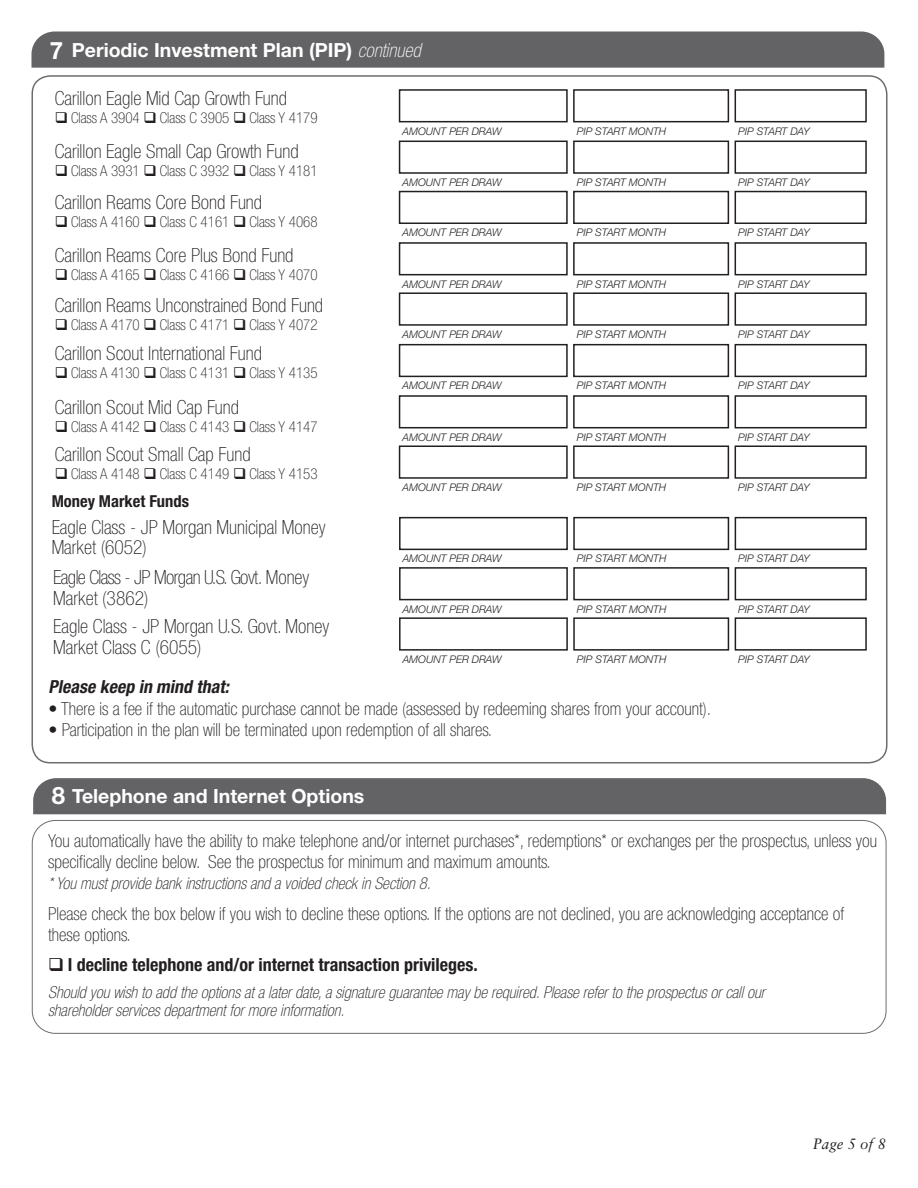
<style>
.page{position:relative;width:918px;height:1188px;background:#fff}
.page>*{position:absolute;margin:0;border:0;box-sizing:border-box;transform-origin:0 0}
.t1{font:700 24px "Helvetica Neue";color:#fff}
.t2{font:100 condensed 19.5px/19.5px "Helvetica Neue";color:#231f20}
.t3{font:700 19.5px "Helvetica Neue";color:#fff}
.t4{font:100 condensed 19.5px/21px "Helvetica Neue";letter-spacing:-.03em;color:#231f20}
.t5{font:100 condensed 18px/21px "Helvetica Neue";color:#231f20}
.t6{font:700 condensed 18px "Helvetica Neue";color:#231f20}
.t7{font:italic 700 condensed 18px "Helvetica Neue";color:#231f20}
.t8{font:italic 100 condensed 16.5px/18px "Helvetica Neue";color:#231f20}
.t9{font:700 condensed 16.5px "Helvetica Neue";color:#231f20}
.t10{font:100 condensed 15px "Helvetica Neue";color:#231f20}
.t11{font:italic 15px "Sabon";color:#231f20}
.t12{font:italic 300 10.5px "Helvetica Neue";color:#231f20}
.s1{font-weight:100;font-style:italic;font-stretch:condensed}
</style>
<div class="page">
<div style="left:33px;top:778px;width:853px;height:36px;background:#636366"></div>
<div style="left:32px;top:820px;width:854px;height:214px;border:1px solid #6c6d70;border-radius:23px"></div>
<div style="left:32px;top:31px;width:852px;height:37px;background:#636366"></div>
<div style="left:399px;top:567px;width:169px;height:33px;border:2px solid #231f20"></div>
<div style="left:399px;top:517px;width:169px;height:33px;border:2px solid #231f20"></div>
<div style="left:399px;top:617px;width:169px;height:34px;border:2px solid #231f20"></div>
<div style="left:573px;top:567px;width:156px;height:33px;border:2px solid #231f20"></div>
<div style="left:573px;top:517px;width:156px;height:33px;border:2px solid #231f20"></div>
<div style="left:573px;top:617px;width:156px;height:34px;border:2px solid #231f20"></div>
<div style="left:735px;top:567px;width:132px;height:33px;border:2px solid #231f20"></div>
<div style="left:735px;top:517px;width:132px;height:33px;border:2px solid #231f20"></div>
<div style="left:735px;top:617px;width:132px;height:34px;border:2px solid #231f20"></div>
<div style="left:399px;top:89px;width:169px;height:33px;border:2px solid #231f20"></div>
<div style="left:399px;top:344px;width:169px;height:33px;border:2px solid #231f20"></div>
<div style="left:573px;top:89px;width:156px;height:33px;border:2px solid #231f20"></div>
<div style="left:573px;top:344px;width:156px;height:33px;border:2px solid #231f20"></div>
<div style="left:735px;top:89px;width:132px;height:33px;border:2px solid #231f20"></div>
<div style="left:735px;top:344px;width:132px;height:33px;border:2px solid #231f20"></div>
<div style="left:399px;top:141px;width:169px;height:33px;border:2px solid #231f20"></div>
<div style="left:399px;top:395px;width:169px;height:33px;border:2px solid #231f20"></div>
<div style="left:399px;top:191px;width:169px;height:33px;border:2px solid #231f20"></div>
<div style="left:399px;top:445px;width:169px;height:34px;border:2px solid #231f20"></div>
<div style="left:399px;top:242px;width:169px;height:33px;border:2px solid #231f20"></div>
<div style="left:399px;top:292px;width:169px;height:34px;border:2px solid #231f20"></div>
<div style="left:573px;top:141px;width:156px;height:33px;border:2px solid #231f20"></div>
<div style="left:573px;top:395px;width:156px;height:33px;border:2px solid #231f20"></div>
<div style="left:573px;top:191px;width:156px;height:33px;border:2px solid #231f20"></div>
<div style="left:573px;top:445px;width:156px;height:34px;border:2px solid #231f20"></div>
<div style="left:573px;top:242px;width:156px;height:33px;border:2px solid #231f20"></div>
<div style="left:573px;top:292px;width:156px;height:34px;border:2px solid #231f20"></div>
<div style="left:735px;top:141px;width:132px;height:33px;border:2px solid #231f20"></div>
<div style="left:735px;top:395px;width:132px;height:33px;border:2px solid #231f20"></div>
<div style="left:735px;top:191px;width:132px;height:33px;border:2px solid #231f20"></div>
<div style="left:735px;top:445px;width:132px;height:34px;border:2px solid #231f20"></div>
<div style="left:735px;top:242px;width:132px;height:33px;border:2px solid #231f20"></div>
<div style="left:735px;top:292px;width:132px;height:34px;border:2px solid #231f20"></div>
<p class="t1" style="left:50px;top:35px;width:15px">7</p>
<p class="t3" style="left:72px;top:38px;width:350px">Periodic Investment Plan (PIP) <span class="s1">continued</span></p>
<p class="t2" style="left:55px;top:88px;width:234px">Carillon Eagle Mid Cap Growth Fund</p>
<p class="t10" style="left:55px;top:110px;width:264px">❑ Class A 3904 ❑ Class C 3905 ❑ Class Y 4179</p>
<p class="t2" style="left:55px;top:141px;width:246px">Carillon Eagle Small Cap Growth Fund</p>
<p class="t10" style="left:55px;top:162px;width:264px">❑ Class A 3931 ❑ Class C 3932 ❑ Class Y 4181</p>
<p class="t2" style="left:55px;top:192px;width:209px">Carillon Reams Core Bond Fund</p>
<p class="t10" style="left:55px;top:213px;width:264px">❑ Class A 4160 ❑ Class C 4161 ❑ Class Y 4068</p>
<p class="t2" style="left:55px;top:245px;width:240px">Carillon Reams Core Plus Bond Fund</p>
<p class="t10" style="left:55px;top:266px;width:264px">❑ Class A 4165 ❑ Class C 4166 ❑ Class Y 4070</p>
<p class="t2" style="left:55px;top:295px;width:270px">Carillon Reams Unconstrained Bond Fund</p>
<p class="t10" style="left:55px;top:317px;width:264px">❑ Class A 4170 ❑ Class C 4171 ❑ Class Y 4072</p>
<p class="t2" style="left:55px;top:344px;width:209px">Carillon Scout International Fund</p>
<p class="t10" style="left:55px;top:365px;width:264px">❑ Class A 4130 ❑ Class C 4131 ❑ Class Y 4135</p>
<p class="t2" style="left:55px;top:398px;width:186px">Carillon Scout Mid Cap Fund</p>
<p class="t10" style="left:55px;top:419px;width:264px">❑ Class A 4142 ❑ Class C 4143 ❑ Class Y 4147</p>
<p class="t2" style="left:55px;top:444px;width:197px">Carillon Scout Small Cap Fund</p>
<p class="t10" style="left:55px;top:465px;width:264px">❑ Class A 4148 ❑ Class C 4149 ❑ Class Y 4153</p>
<p class="t12" style="left:402px;top:125px;width:101px">AMOUNT PER DRAW</p>
<p class="t12" style="left:577px;top:125px;width:91px">PIP START MONTH</p>
<p class="t12" style="left:738px;top:125px;width:73px">PIP START DAY</p>
<p class="t12" style="left:402px;top:176px;width:101px">AMOUNT PER DRAW</p>
<p class="t12" style="left:577px;top:176px;width:91px">PIP START MONTH</p>
<p class="t12" style="left:738px;top:176px;width:73px">PIP START DAY</p>
<p class="t12" style="left:402px;top:226px;width:101px">AMOUNT PER DRAW</p>
<p class="t12" style="left:577px;top:226px;width:91px">PIP START MONTH</p>
<p class="t12" style="left:738px;top:226px;width:73px">PIP START DAY</p>
<p class="t12" style="left:402px;top:278px;width:101px">AMOUNT PER DRAW</p>
<p class="t12" style="left:577px;top:278px;width:91px">PIP START MONTH</p>
<p class="t12" style="left:738px;top:278px;width:73px">PIP START DAY</p>
<p class="t12" style="left:402px;top:328px;width:101px">AMOUNT PER DRAW</p>
<p class="t12" style="left:577px;top:328px;width:91px">PIP START MONTH</p>
<p class="t12" style="left:738px;top:328px;width:73px">PIP START DAY</p>
<p class="t12" style="left:402px;top:379px;width:101px">AMOUNT PER DRAW</p>
<p class="t12" style="left:577px;top:379px;width:91px">PIP START MONTH</p>
<p class="t12" style="left:738px;top:379px;width:73px">PIP START DAY</p>
<p class="t12" style="left:402px;top:431px;width:101px">AMOUNT PER DRAW</p>
<p class="t12" style="left:577px;top:431px;width:91px">PIP START MONTH</p>
<p class="t12" style="left:738px;top:431px;width:73px">PIP START DAY</p>
<p class="t12" style="left:402px;top:481px;width:101px">AMOUNT PER DRAW</p>
<p class="t12" style="left:577px;top:481px;width:91px">PIP START MONTH</p>
<p class="t12" style="left:738px;top:481px;width:73px">PIP START DAY</p>
<p class="t9" style="left:52px;top:491px;width:139px">Money Market Funds</p>
<p class="t2" style="left:52px;top:517px;width:275px">Eagle Class - JP Morgan Municipal Money<br>Market (6052)</p>
<p class="t12" style="left:403px;top:552px;width:101px">AMOUNT PER DRAW</p>
<p class="t12" style="left:577px;top:552px;width:91px">PIP START MONTH</p>
<p class="t12" style="left:738px;top:552px;width:73px">PIP START DAY</p>
<p class="t4" style="left:53px;top:567px;width:258px">Eagle Class - JP Morgan U.S. Govt. Money<br>Market (3862)</p>
<p class="t2" style="left:53px;top:615px;width:278px;line-height:21px">Eagle Class - JP Morgan U.S. Govt. Money<br>Market Class C (6055)</p>
<p class="t12" style="left:403px;top:603px;width:101px">AMOUNT PER DRAW</p>
<p class="t12" style="left:403px;top:653px;width:101px">AMOUNT PER DRAW</p>
<p class="t12" style="left:577px;top:603px;width:91px">PIP START MONTH</p>
<p class="t12" style="left:577px;top:653px;width:91px">PIP START MONTH</p>
<p class="t12" style="left:738px;top:603px;width:73px">PIP START DAY</p>
<p class="t12" style="left:738px;top:653px;width:73px">PIP START DAY</p>
<p class="t7" style="left:48px;top:676px;width:186px">Please keep in mind that:</p>
<p class="t5" style="left:48px;top:698px;width:664px">• There is a fee if the automatic purchase cannot be made (assessed by redeeming shares from your account).</p>
<p class="t5" style="left:48px;top:719px;width:445px">• Participation in the plan will be terminated upon redemption of all shares.</p>
<p class="t1" style="left:52px;top:781px;width:15px">8</p>
<p class="t3" style="left:72px;top:784px;width:294px">Telephone and Internet Options</p>
<p class="t5" style="left:48px;top:830px;width:830px">You automatically have the ability to make telephone and/or internet purchases*, redemptions* or exchanges per the prospectus, unless you specifically decline below. See the prospectus for minimum and maximum amounts.</p>
<p class="t8" style="left:48px;top:874px;width:384px">* You must provide bank instructions and a voided check in Section 8.</p>
<p class="t5" style="left:48px;top:903px;width:798px">Please check the box below if you wish to decline these options. If the options are not declined, you are acknowledging acceptance of these options.</p>
<p class="t6" style="left:48px;top:954px;width:431px">❑ I decline telephone and/or internet transaction privileges.</p>
<p class="t8" style="left:48px;top:983px;width:718px">Should you wish to add the options at a later date, a signature guarantee may be required. Please refer to the prospectus or call our shareholder services department for more information.</p>
<p class="t11" style="left:813px;top:1135px;width:75px">Page 5 of 8</p>
</div>
